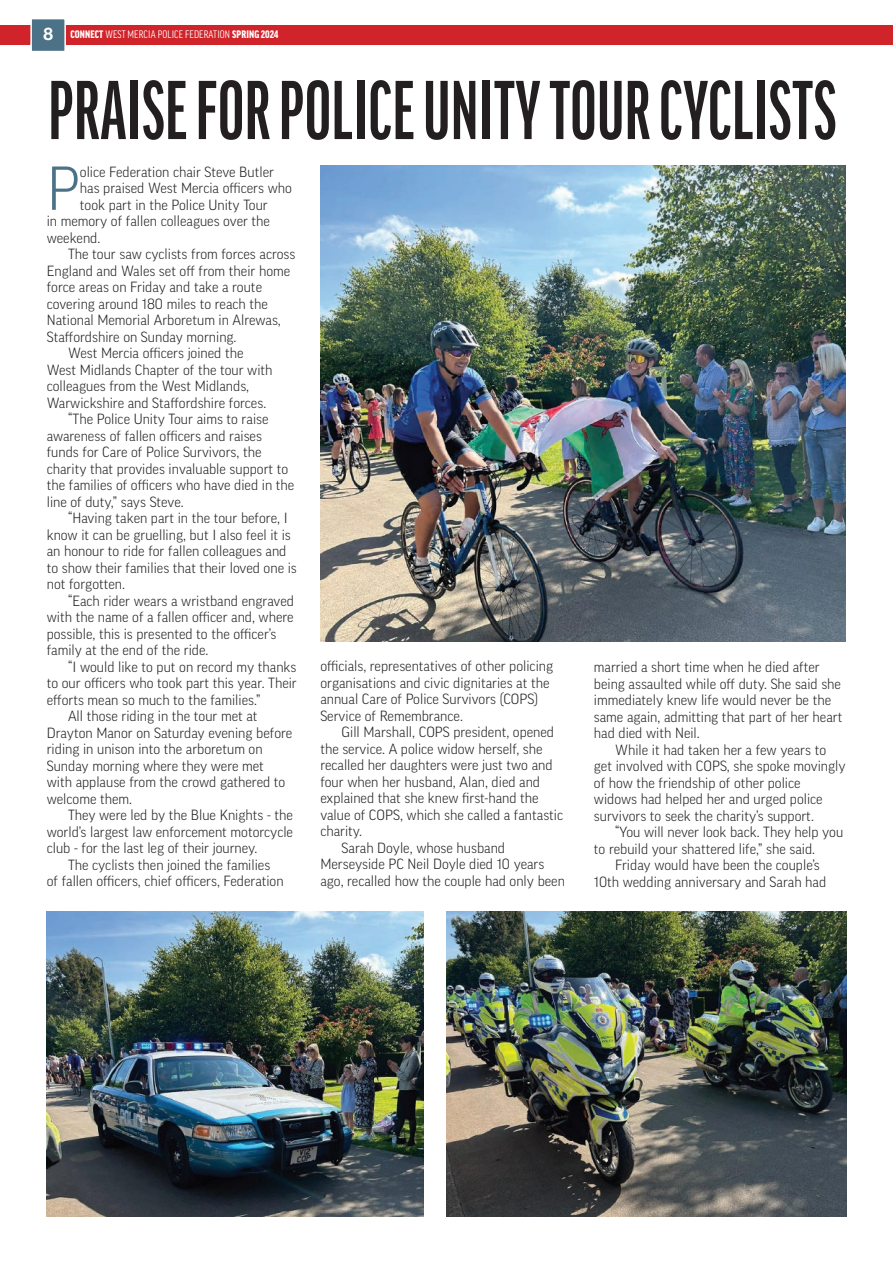
<style>
.page{position:relative;width:893px;height:1263px;background:#fff}
.page>*{position:absolute;margin:0;border:0;box-sizing:border-box;transform-origin:0 0}
.t1{font:700 80.25px "Good Pro Comp";letter-spacing:.01em;color:#231f20}
.t2{font:300 59.7px "Good Pro";color:#4c7287}
.t3{font:300 14.25px/16.5px "Good Pro";color:#231f20}
.t4{font:condensed 10.5px "Good Pro";letter-spacing:.01em;color:#fff}
.t5{font:900 condensed 10.5px "Good Pro";letter-spacing:.01em;color:#fff}
.s1{font-family:"Helvetica Neue";font-weight:700;font-stretch:normal;font-size:17.25px}
.s2{font-weight:900}
</style>
<div class="page">
<div style="left:0;top:25px;width:893px;height:20px;background:#d1232a"></div>
<div style="left:30px;top:18px;width:36px;height:34px;background:#4c7287;border:2px solid #fff"></div>
<img style="left:320px;top:165px;width:525px;height:477px">
<img style="left:47px;top:912px;width:377px;height:304px">
<img style="left:446px;top:912px;width:400px;height:304px">
<p class="t4" style="left:43px;top:29px;width:242px"><span class="s1">8</span> <span class="s2">CONNECT</span> WEST MERCIA POLICE FEDERATION <span class="s2">UMMER 2024</span></p>
<p class="t5" style="left:232px;top:29px;width:48px">SPRING 2024</p>
<h1 class="t1" style="left:49px;top:66px;width:789px">PRAISE FOR POLICE UNITY TOUR CYCLISTS</h1>
<h2 class="t2" style="left:47px;top:154px;width:35px">P</h2>
<p class="t3" style="left:80px;top:163px;width:196px">olice Federation chair Steve Butler</p>
<p class="t3" style="left:80px;top:180px;width:214px">has praised West Mercia officers who</p>
<p class="t3" style="left:80px;top:196px;width:189px">took part in the Police Unity Tour</p>
<p class="t3" style="left:47px;top:213px;width:225px">in memory of fallen colleagues over the</p>
<p class="t3" style="left:47px;top:229px;width:55px">weekend.</p>
<p class="t3" style="left:68px;top:246px;width:229px">The tour saw cyclists from forces across</p>
<p class="t3" style="left:47px;top:262px;width:245px">England and Wales set off from their home</p>
<p class="t3" style="left:47px;top:279px;width:217px">force areas on Friday and take a route</p>
<p class="t3" style="left:47px;top:295px;width:223px">covering around 180 miles to reach the</p>
<p class="t3" style="left:47px;top:312px;width:236px">National Memorial Arboretum in Alrewas,</p>
<p class="t3" style="left:47px;top:328px;width:191px">Staffordshire on Sunday morning.</p>
<p class="t3" style="left:68px;top:345px;width:177px">West Mercia officers joined the</p>
<p class="t3" style="left:47px;top:361px;width:227px">West Midlands Chapter of the tour with</p>
<p class="t3" style="left:47px;top:378px;width:204px">colleagues from the West Midlands,</p>
<p class="t3" style="left:47px;top:394px;width:221px">Warwickshire and Staffordshire forces.</p>
<p class="t3" style="left:68px;top:411px;width:202px">“The Police Unity Tour aims to raise</p>
<p class="t3" style="left:47px;top:427px;width:217px">awareness of fallen officers and raises</p>
<p class="t3" style="left:47px;top:444px;width:216px">funds for Care of Police Survivors, the</p>
<p class="t3" style="left:47px;top:460px;width:243px">charity that provides invaluable support to</p>
<p class="t3" style="left:47px;top:477px;width:249px">the families of officers who have died in the</p>
<p class="t3" style="left:47px;top:493px;width:138px">line of duty,” says Steve.</p>
<p class="t3" style="left:68px;top:510px;width:221px">“Having taken part in the tour before, I</p>
<p class="t3" style="left:47px;top:526px;width:246px">know it can be gruelling, but I also feel it is</p>
<p class="t3" style="left:47px;top:543px;width:241px">an honour to ride for fallen colleagues and</p>
<p class="t3" style="left:47px;top:559px;width:252px">to show their families that their loved one is</p>
<p class="t3" style="left:47px;top:576px;width:80px">not forgotten.</p>
<p class="t3" style="left:68px;top:592px;width:227px">“Each rider wears a wristband engraved</p>
<p class="t3" style="left:47px;top:609px;width:248px">with the name of a fallen officer and, where</p>
<p class="t3" style="left:47px;top:625px;width:231px">possible, this is presented to the officer’s</p>
<p class="t3" style="left:47px;top:642px;width:163px">family at the end of the ride.</p>
<p class="t3" style="left:68px;top:658px;width:230px">“I would like to put on record my thanks</p>
<p class="t3" style="left:47px;top:675px;width:252px">to our officers who took part this year. Their</p>
<p class="t3" style="left:47px;top:691px;width:215px">efforts mean so much to the families.”</p>
<p class="t3" style="left:68px;top:708px;width:191px">All those riding in the tour met at</p>
<p class="t3" style="left:47px;top:724px;width:247px">Drayton Manor on Saturday evening before</p>
<p class="t3" style="left:47px;top:741px;width:217px">riding in unison into the arboretum on</p>
<p class="t3" style="left:47px;top:757px;width:219px">Sunday morning where they were met</p>
<p class="t3" style="left:47px;top:774px;width:240px">with applause from the crowd gathered to</p>
<p class="t3" style="left:47px;top:790px;width:87px">welcome them.</p>
<p class="t3" style="left:68px;top:807px;width:226px">They were led by the Blue Knights - the</p>
<p class="t3" style="left:47px;top:823px;width:248px">world’s largest law enforcement motorcycle</p>
<p class="t3" style="left:47px;top:840px;width:212px">club - for the last leg of their journey.</p>
<p class="t3" style="left:68px;top:856px;width:204px">The cyclists then joined the families</p>
<p class="t3" style="left:47px;top:873px;width:238px">of fallen officers, chief officers, Federation</p>
<p class="t3" style="left:320px;top:658px;width:234px">officials, representatives of other policing organisations and civic dignitaries at the annual Care of Police Survivors (COPS)<br>Service of Remembrance.</p>
<p class="t3" style="left:342px;top:724px;width:214px">Gill Marshall, COPS president, opened</p>
<p class="t3" style="left:320px;top:740px;width:224px">the service. A police widow herself, she</p>
<p class="t3" style="left:320px;top:757px;width:234px">recalled her daughters were just two and</p>
<p class="t3" style="left:320px;top:773px;width:221px">four when her husband, Alan, died and</p>
<p class="t3" style="left:320px;top:790px;width:220px">explained that she knew first-hand the</p>
<p class="t3" style="left:320px;top:806px;width:244px">value of COPS, which she called a fantastic</p>
<p class="t3" style="left:320px;top:823px;width:43px">charity.</p>
<p class="t3" style="left:342px;top:839px;width:165px">Sarah Doyle, whose husband</p>
<p class="t3" style="left:320px;top:856px;width:226px">Merseyside PC Neil Doyle died 10 years</p>
<p class="t3" style="left:320px;top:872px;width:246px">ago, recalled how the couple had only been</p>
<p class="t3" style="left:594px;top:659px;width:250px">married a short time when he died after being assaulted while off duty. She said she immediately knew life would never be the same again, admitting that part of her heart had died with Neil.</p>
<p class="t3" style="left:594px;top:741px;width:253px;text-indent:21px">While it had taken her a few years to get involved with COPS, she spoke movingly of how the friendship of other police widows had helped her and urged police survivors to seek the charity’s support.</p>
<p class="t3" style="left:615px;top:824px;width:230px">“You will never look back. They help you</p>
<p class="t3" style="left:594px;top:840px;width:223px">to rebuild your shattered life,” she said.</p>
<p class="t3" style="left:615px;top:857px;width:206px">Friday would have been the couple’s</p>
<p class="t3" style="left:594px;top:873px;width:234px">10th wedding anniversary and Sarah had</p>
</div>
